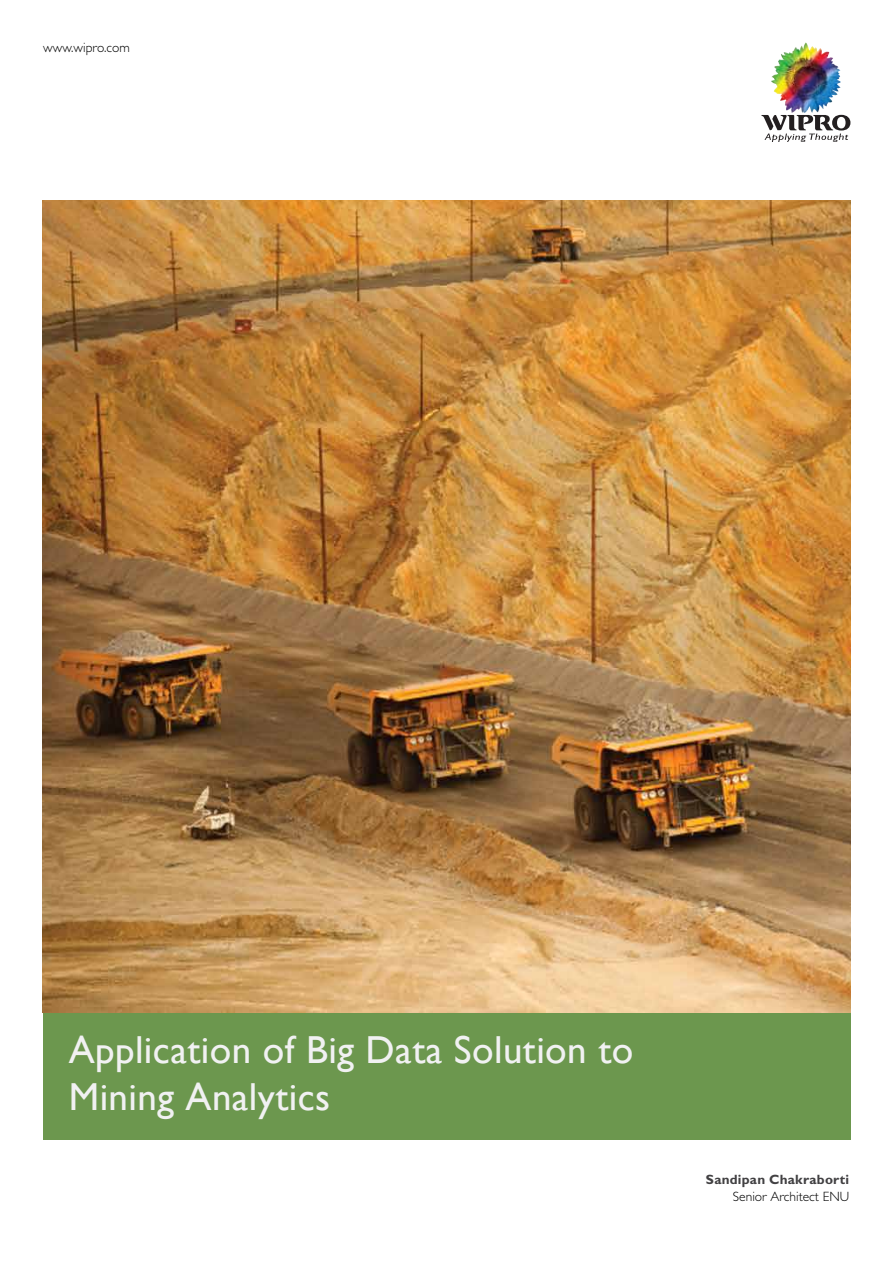
<style>
.page{position:relative;width:893px;height:1263px;background:#fff}
.page>*{position:absolute;margin:0;border:0;box-sizing:border-box;transform-origin:0 0}
.t1{font:39px/46.8px "Gill Sans";letter-spacing:.01em;color:#f1f1f2}
.t2{font:300 13.5px "Gill Sans Std";color:#010101}
.t3{font:700 13.5px "Gill Sans Std";letter-spacing:.02em;color:#414042}
</style>
<div class="page">
<svg style="left:761px;top:115px;width:89px;height:27px"></svg>
<img style="left:772px;top:43px;width:34px;height:34px">
<div style="left:43px;top:1013px;width:807px;height:127px;background:#6c974e"></div>
<img style="left:43px;top:200px;width:807px;height:813px">
<p class="t2" style="left:43px;top:40px;width:88px">www.wipro.com</p>
<p class="t1" style="left:69px;top:1027px;width:566px">Application of Big Data Solution to<br>Mining Analytics</p>
<p class="t3" style="left:706px;top:1171px;width:145px">Sandipan Chakraborti</p>
<p class="t2" style="left:733px;top:1189px;width:118px">Senior Architect ENU</p>
</div>
